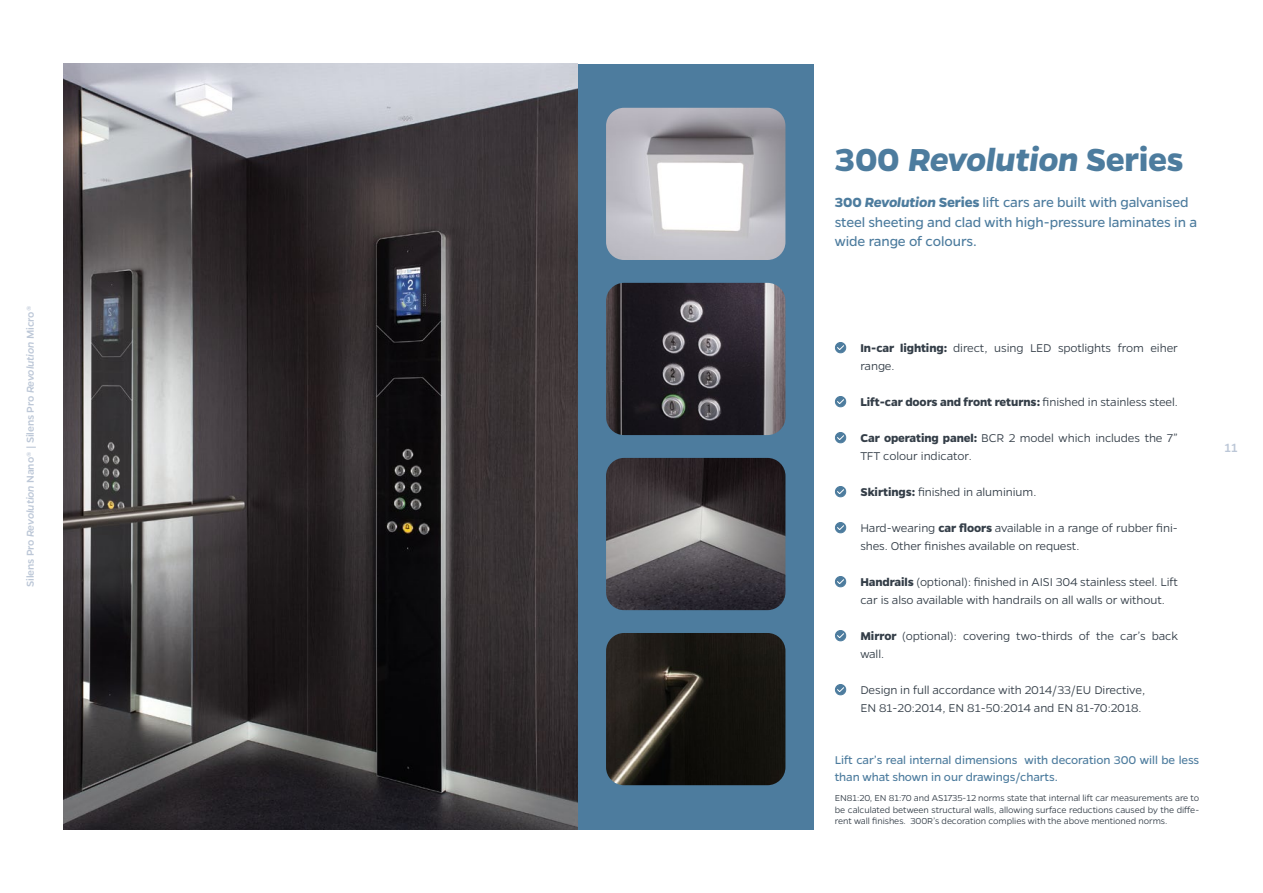
<style>
.page{position:relative;width:1263px;height:893px;background:#fff}
.page>*{position:absolute;margin:0;border:0;box-sizing:border-box;transform-origin:0 0}
.t1{font:italic 700 36px "Gentona";letter-spacing:-.01em;color:#4d7c9e}
.t2{font:15px/19.5px "Gentona";letter-spacing:-.01em;color:#4d7c9e}
.t3{font:500 13.5px "Gentona";color:#bcc7d7}
.t4{font:300 12.75px/18px "Gentona";letter-spacing:-.01em;color:#343e48}
.t5{font:12.75px/16.5px "Gentona";letter-spacing:-.01em;color:#4d7c9e}
.t6{font:700 12.75px "Gentona";letter-spacing:-.01em;color:#343e48}
.t7{font:500 11.25px "Gentona";letter-spacing:-.01em;color:#bcc7d7}
.t8{font:300 9.75px/11.7px "Gentona";letter-spacing:-.01em;color:#343e48;text-align:justify}
.s1{font-style:italic}
.s2{font-style:normal}
.s3{font-weight:700}
.s4{font-weight:700;font-style:italic}
.s5{font-weight:300}
</style>
<div class="page">
<img style="left:64px;top:64px;width:514px;height:765px">
<div style="left:578px;top:64px;width:236px;height:765px;background:#4d7c9e"></div>
<img style="left:606px;top:108px;width:179px;height:152px">
<img style="left:606px;top:283px;width:179px;height:152px">
<img style="left:606px;top:458px;width:179px;height:152px">
<img style="left:606px;top:633px;width:179px;height:152px">
<div style="left:835px;top:342px;width:11px;height:11px;border:1px solid #4d7c9e;border-radius:50%"></div>
<svg style="left:836px;top:344px;width:9px;height:7px"></svg>
<div style="left:835px;top:396px;width:11px;height:11px;border:1px solid #4d7c9e;border-radius:50%"></div>
<svg style="left:836px;top:398px;width:9px;height:7px"></svg>
<div style="left:835px;top:432px;width:11px;height:11px;border:1px solid #4d7c9e;border-radius:50%"></div>
<svg style="left:836px;top:434px;width:9px;height:7px"></svg>
<div style="left:835px;top:486px;width:11px;height:11px;border:1px solid #4d7c9e;border-radius:50%"></div>
<svg style="left:836px;top:488px;width:9px;height:7px"></svg>
<div style="left:835px;top:522px;width:11px;height:11px;border:1px solid #4d7c9e;border-radius:50%"></div>
<svg style="left:836px;top:524px;width:9px;height:7px"></svg>
<div style="left:835px;top:576px;width:11px;height:11px;border:1px solid #4d7c9e;border-radius:50%"></div>
<svg style="left:836px;top:578px;width:9px;height:7px"></svg>
<div style="left:835px;top:630px;width:11px;height:11px;border:1px solid #4d7c9e;border-radius:50%"></div>
<svg style="left:836px;top:632px;width:9px;height:7px"></svg>
<div style="left:835px;top:684px;width:11px;height:11px;border:1px solid #4d7c9e;border-radius:50%"></div>
<svg style="left:836px;top:686px;width:9px;height:7px"></svg>
<p class="t7" style="left:24px;top:587px;width:283px;rotate:-90deg">Silens Pro <span class="s1">Revolution</span> Nano® | Silens Pro <span class="s1">Revolution</span> Micro®</p>
<h1 class="t1" style="left:835px;top:138px;width:350px"><span class="s2">300</span> Revolution <span class="s2">Series</span></h1>
<p class="t2" style="left:835px;top:193px;width:364px"><span class="s3">300</span> <span class="s4">Revolution</span> <span class="s3">Series</span> lift cars are built with galvanised steel sheeting and clad with high-pressure laminates in a wide range of colours.</p>
<p class="t4" style="left:860px;top:339px;width:319px"><span class="s3">In-car lighting:</span> direct, using LED spotlights from eiher range.</p>
<p class="t6" style="left:860px;top:394px;width:319px">Lift-car doors and front returns: <span class="s5">finished in stainless steel.</span></p>
<p class="t4" style="left:860px;top:429px;width:319px"><span class="s3">Car operating panel:</span> BCR 2 model which includes the 7”<br>TFT colour indicator.</p>
<p class="t4" style="left:860px;top:483px;width:177px"><span class="s3">Skirtings:</span> finished in aluminium.</p>
<p class="t4" style="left:860px;top:519px;width:319px">Hard-wearing <span class="s3">car floors</span> available in a range of rubber fini&shy;shes. Other finishes available on request.</p>
<p class="t4" style="left:860px;top:573px;width:319px"><span class="s3">Handrails</span> (optional): finished in AISI 304 stainless steel. Lift car is also available with handrails on all walls or without.</p>
<p class="t4" style="left:860px;top:627px;width:319px"><span class="s3">Mirror</span> (optional): covering two-thirds of the car’s back wall.</p>
<p class="t4" style="left:860px;top:681px;width:286px">Design in full accordance with 2014/33/EU Directive,<br>EN 81-20:2014, EN 81-50:2014 and EN 81-70:2018.</p>
<p class="t5" style="left:835px;top:752px;width:366px">Lift car’s real internal dimensions with decoration 300 will be less than what shown in our drawings/charts.</p>
<p class="t8" style="left:835px;top:792px;width:366px">EN81:20, EN 81:70 and AS1735-12 norms state that internal lift car measurements are to be calculated between structural walls, allowing surface reductions caused by the diffe&shy;rent wall finishes. 300R’s decoration complies with the above mentioned norms.</p>
<p class="t3" style="left:1224px;top:440px;width:15px">11</p>
</div>
